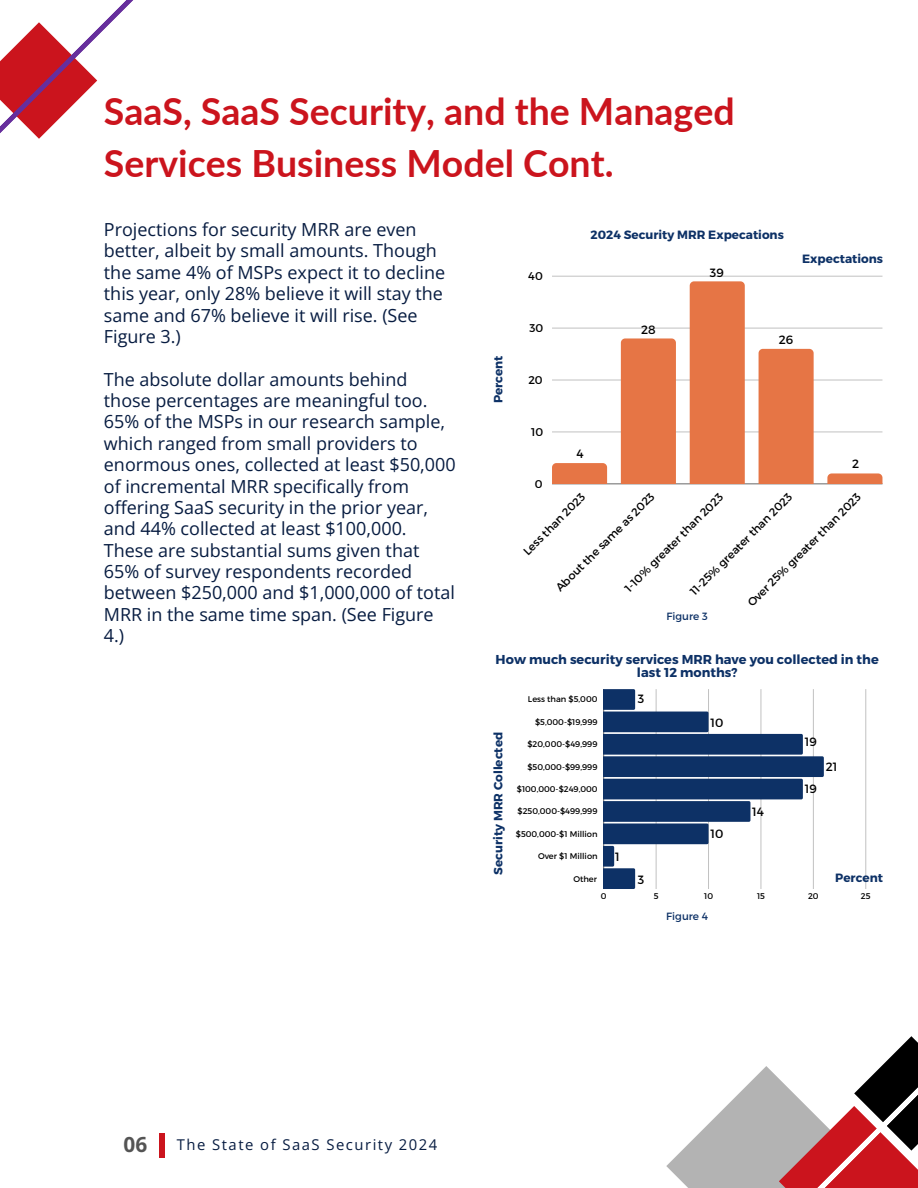
<style>
.page{position:relative;width:918px;height:1188px;background:#fff}
.page>*{position:absolute;margin:0;border:0;box-sizing:border-box;transform-origin:0 0}
.t1{font:700 37.5px/51.8px "Lato";color:#cb141d}
.t2{font:700 20.7px "Open Sans";color:#545454}
.t3{font:18px/21.3px "Open Sans";color:#071c41}
.t4{font:14.85px "Open Sans";letter-spacing:.1em;color:#071c41}
.t5{font:700 12.9px/12.9px "Montserrat";color:#0d3166;text-align:center}
.t6{font:700 12px "Montserrat";color:#0d3166}
.t7{font:12px "Montserrat";color:#000}
.t8{font:11.25px "Montserrat";color:#000}
.t9{font:10.5px "Montserrat";color:#0d3166}
.t10{font:8.25px "Montserrat";color:#000}
</style>
<div class="page">
<div style="left:160px;top:1133px;width:5px;height:24px;background:#cb141d"></div>
<svg style="left:666px;top:1066px;width:131px;height:122px;fill:#b3b3b3"></svg>
<svg style="left:779px;top:1106px;width:18px;height:82px"></svg>
<svg style="left:797px;top:1040px;width:121px;height:148px"></svg>
<svg style="left:0;top:0;width:133px;height:139px"></svg>
<hr style="left:552px;top:483px;width:330px;height:1px;background:#9c9c9c">
<hr style="left:552px;top:432px;width:330px;height:1px;background:#e4e4e4">
<hr style="left:552px;top:380px;width:330px;height:1px;background:#dedede">
<hr style="left:552px;top:328px;width:330px;height:1px;background:#d9d9d9">
<hr style="left:552px;top:276px;width:330px;height:1px;background:#d4d4d4">
<svg style="left:552px;top:463px;width:55px;height:21px"></svg>
<div style="left:621px;top:338px;width:55px;height:146px;background:#e67545"></div>
<div style="left:690px;top:281px;width:55px;height:203px;background:#e67545"></div>
<div style="left:759px;top:349px;width:55px;height:135px;background:#e67545"></div>
<svg style="left:827px;top:473px;width:55px;height:11px"></svg>
<hr style="left:603px;top:689px;width:1px;height:200px;background:#000;opacity:.6">
<hr style="left:866px;top:689px;width:1px;height:200px;background:#ededed">
<svg style="left:604px;top:689px;width:220px;height:200px"></svg>
<h2 class="t1" style="left:104px;top:85px;width:632px">SaaS, SaaS Security, and the Managed<br>Services Business Model Cont.</h2>
<h4 class="t3" style="left:104px;top:218px;width:343px">Projections for security MRR are even better, albeit by small amounts. Though the same 4% of MSPs expect it to decline this year, only 28% believe it will stay the same and 67% believe it will rise. (See Figure 3.)</h4>
<h4 class="t3" style="left:104px;top:368px;width:353px">The absolute dollar amounts behind those percentages are meaningful too.<br>65% of the MSPs in our research sample, which ranged from small providers to enormous ones, collected at least $50,000 of incremental MRR specifically from offering SaaS security in the prior year, and 44% collected at least $100,000.<br>These are substantial sums given that 65% of survey respondents recorded between $250,000 and $1,000,000 of total MRR in the same time span. (See Figure 4.)</h4>
<p class="t6" style="left:491px;top:403px;width:49px;rotate:-90deg">Percent</p>
<p class="t8" style="left:528px;top:269px;width:16px">40</p>
<p class="t8" style="left:529px;top:321px;width:15px">30</p>
<p class="t8" style="left:528px;top:373px;width:16px">20</p>
<p class="t8" style="left:531px;top:425px;width:14px">10</p>
<p class="t8" style="left:535px;top:477px;width:9px">0</p>
<p class="t6" style="left:591px;top:227px;width:195px">2024 Security MRR Expecations</p>
<p class="t7" style="left:710px;top:265px;width:15px">39</p>
<p class="t6" style="left:802px;top:251px;width:82px">Expectations</p>
<h4 class="t7" style="left:641px;top:322px;width:16px">28</h4>
<p class="t7" style="left:779px;top:332px;width:16px">26</p>
<p class="t7" style="left:577px;top:446px;width:9px">4</p>
<p class="t7" style="left:852px;top:456px;width:9px">2</p>
<p class="t8" style="left:552px;top:584px;width:136px;rotate:-45deg">About the same as 2023</p>
<p class="t8" style="left:687px;top:588px;width:141px;rotate:-45deg">11-25% greater than 2023</p>
<p class="t8" style="left:744px;top:599px;width:156px;rotate:-45deg">Over 25% greater than 2023</p>
<p class="t8" style="left:520px;top:548px;width:84px;rotate:-45deg">Less than 2023</p>
<p class="t8" style="left:621px;top:585px;width:135px;rotate:-45deg">1-10% greater than 2023</p>
<p class="t9" style="left:667px;top:610px;width:43px">Figure 3</p>
<p class="t5" style="left:496px;top:652px;width:385px">How much security services MRR have you collected in the last 12 months?</p>
<p class="t6" style="left:490px;top:875px;width:144px;rotate:-90deg">Security MRR Collected</p>
<p class="t7" style="left:638px;top:691px;width:8px">3</p>
<p class="t10" style="left:528px;top:694px;width:71px">Less than $5,000</p>
<p class="t10" style="left:535px;top:717px;width:64px">$5,000-$19,999</p>
<p class="t10" style="left:527px;top:739px;width:72px">$20,000-$49,999</p>
<p class="t10" style="left:527px;top:761px;width:72px">$50,000-$99,999</p>
<p class="t10" style="left:517px;top:784px;width:82px">$100,000-$249,000</p>
<p class="t10" style="left:518px;top:806px;width:81px">$250,000-$499,999</p>
<p class="t10" style="left:516px;top:829px;width:83px">$500,000-$1 Million</p>
<p class="t10" style="left:538px;top:851px;width:61px">Over $1 Million</p>
<p class="t10" style="left:573px;top:873px;width:25px">Other</p>
<p class="t6" style="left:835px;top:870px;width:49px">Percent</p>
<p class="t7" style="left:711px;top:715px;width:14px">10</p>
<h4 class="t7" style="left:805px;top:734px;width:14px">19</h4>
<h4 class="t7" style="left:805px;top:781px;width:14px">19</h4>
<p class="t7" style="left:826px;top:759px;width:13px">21</p>
<p class="t7" style="left:752px;top:804px;width:13px">14</p>
<p class="t7" style="left:711px;top:826px;width:14px">10</p>
<h3 class="t7" style="left:615px;top:849px;width:6px">1</h3>
<p class="t7" style="left:638px;top:872px;width:8px">3</p>
<p class="t10" style="left:601px;top:891px;width:7px">0</p>
<p class="t10" style="left:654px;top:891px;width:6px">5</p>
<p class="t10" style="left:704px;top:891px;width:10px">10</p>
<p class="t10" style="left:757px;top:891px;width:9px">15</p>
<p class="t10" style="left:808px;top:891px;width:12px">20</p>
<p class="t10" style="left:861px;top:891px;width:11px">25</p>
<h4 class="t9" style="left:666px;top:909px;width:43px">Figure 4</h4>
<h2 class="t2" style="left:124px;top:1130px;width:25px">06</h2>
<h1 class="t4" style="left:177px;top:1134px;width:262px">The State of SaaS Security 2024</h1>
</div>
